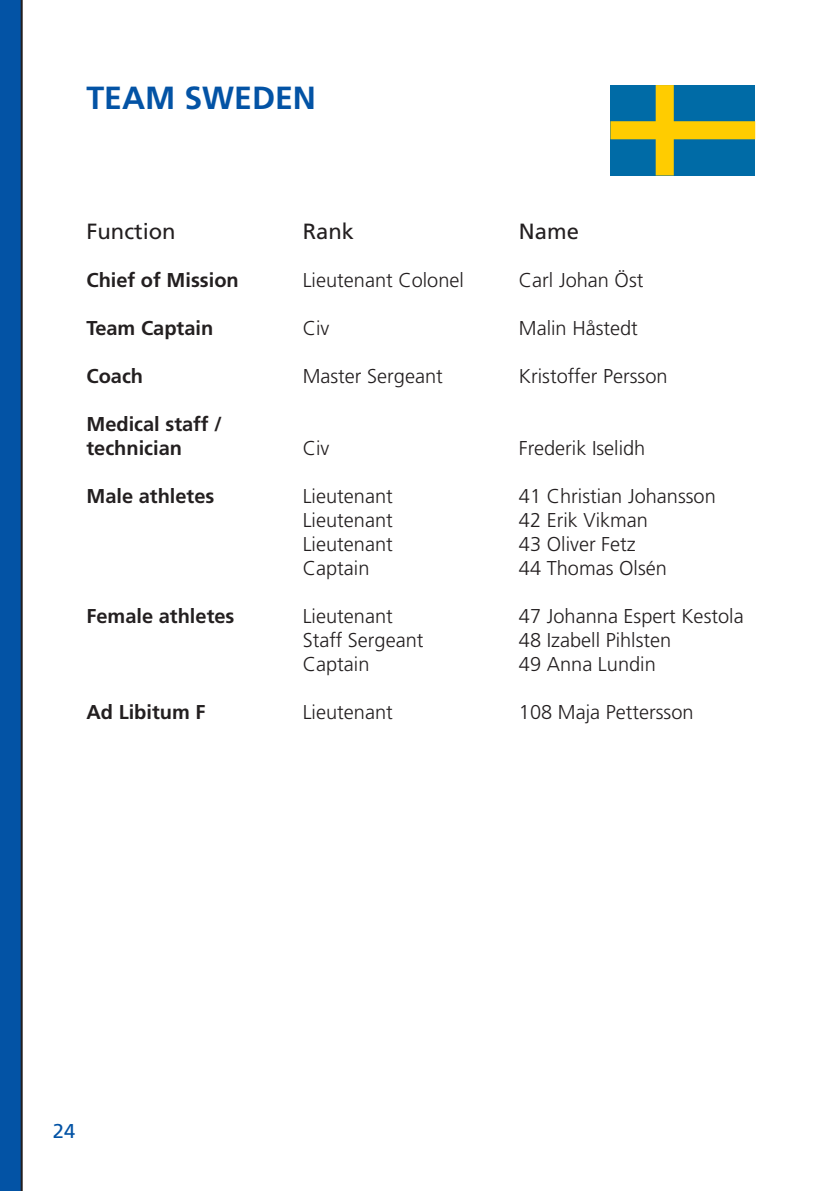
<style>
.page{position:relative;width:840px;height:1191px;background:#fff}
.page>*{position:absolute;margin:0;border:0;box-sizing:border-box;transform-origin:0 0}
.Otsikko1-sininen{font:700 32px "Frutiger LT Std";color:#0353a5}
.Kappaletyyli{font:22px "Frutiger LT Std";color:#231f20}
.Kappaletyyli-2{font:300 20px "Frutiger LT Std";color:#231f20}
.Kappaletyyli-3{font:700 20px/24px "Frutiger LT Std";color:#231f20}
.t1{font:20px "Frutiger LT Std";color:#0353a5}
</style>
<div class="page">
<svg style="left:0;top:0;width:23px;height:1191px;background:#08509a"></svg>
<svg style="left:610px;top:85px;width:144px;height:90px;background:#4c8874"></svg>
<p class="Otsikko1-sininen" style="left:86px;top:79px;width:231px">TEAM SWEDEN</p>
<p class="Kappaletyyli" style="left:86px;top:218px;width:91px">Function</p>
<p class="Kappaletyyli" style="left:302px;top:218px;width:53px">Rank</p>
<p class="Kappaletyyli" style="left:518px;top:218px;width:61px">Name</p>
<p class="Kappaletyyli-3" style="left:86px;top:268px;width:154px">Chief of Mission</p>
<p class="Kappaletyyli-2" style="left:302px;top:269px;width:163px">Lieutenant Colonel</p>
<p class="Kappaletyyli-2" style="left:518px;top:269px;width:126px">Carl Johan Öst</p>
<p class="Kappaletyyli-3" style="left:86px;top:316px;width:128px">Team Captain</p>
<p class="Kappaletyyli-2" style="left:302px;top:317px;width:28px">Civ</p>
<p class="Kappaletyyli-2" style="left:518px;top:317px;width:120px">Malin Håstedt</p>
<p class="Kappaletyyli-3" style="left:86px;top:364px;width:58px">Coach</p>
<p class="Kappaletyyli-2" style="left:302px;top:365px;width:141px">Master Sergeant</p>
<p class="Kappaletyyli-2" style="left:518px;top:365px;width:150px">Kristoffer Persson</p>
<p class="Kappaletyyli-3" style="left:86px;top:412px;width:137px">Medical staff / technician</p>
<p class="Kappaletyyli-2" style="left:302px;top:437px;width:28px">Civ</p>
<p class="Kappaletyyli-2" style="left:518px;top:437px;width:128px">Frederik Iselidh</p>
<p class="Kappaletyyli-3" style="left:86px;top:484px;width:129px">Male athletes</p>
<p class="Kappaletyyli-2" style="left:302px;top:485px;width:91px">Lieutenant</p>
<p class="Kappaletyyli-2" style="left:518px;top:485px;width:198px">41 Christian Johansson</p>
<p class="Kappaletyyli-2" style="left:302px;top:509px;width:91px">Lieutenant</p>
<p class="Kappaletyyli-2" style="left:518px;top:509px;width:131px">42 Erik Vikman</p>
<p class="Kappaletyyli-2" style="left:302px;top:533px;width:91px">Lieutenant</p>
<p class="Kappaletyyli-2" style="left:518px;top:533px;width:118px">43 Oliver Fetz</p>
<p class="Kappaletyyli-2" style="left:302px;top:557px;width:68px">Captain</p>
<p class="Kappaletyyli-2" style="left:518px;top:557px;width:149px">44 Thomas Olsén</p>
<p class="Kappaletyyli-3" style="left:86px;top:604px;width:149px">Female athletes</p>
<p class="Kappaletyyli-2" style="left:302px;top:605px;width:91px">Lieutenant</p>
<p class="Kappaletyyli-2" style="left:518px;top:605px;width:226px">47 Johanna Espert Kestola</p>
<p class="Kappaletyyli-2" style="left:302px;top:629px;width:122px">Staff Sergeant</p>
<p class="Kappaletyyli-2" style="left:518px;top:629px;width:154px">48 Izabell Pihlsten</p>
<p class="Kappaletyyli-2" style="left:302px;top:653px;width:68px">Captain</p>
<p class="Kappaletyyli-2" style="left:518px;top:653px;width:138px">49 Anna Lundin</p>
<p class="Kappaletyyli-3" style="left:86px;top:700px;width:120px">Ad Libitum F</p>
<p class="Kappaletyyli-2" style="left:302px;top:701px;width:92px">Lieutenant</p>
<p class="Kappaletyyli-2" style="left:518px;top:701px;width:176px">108 Maja Pettersson</p>
<p class="t1" style="left:53px;top:1119px;width:24px">24</p>
</div>
